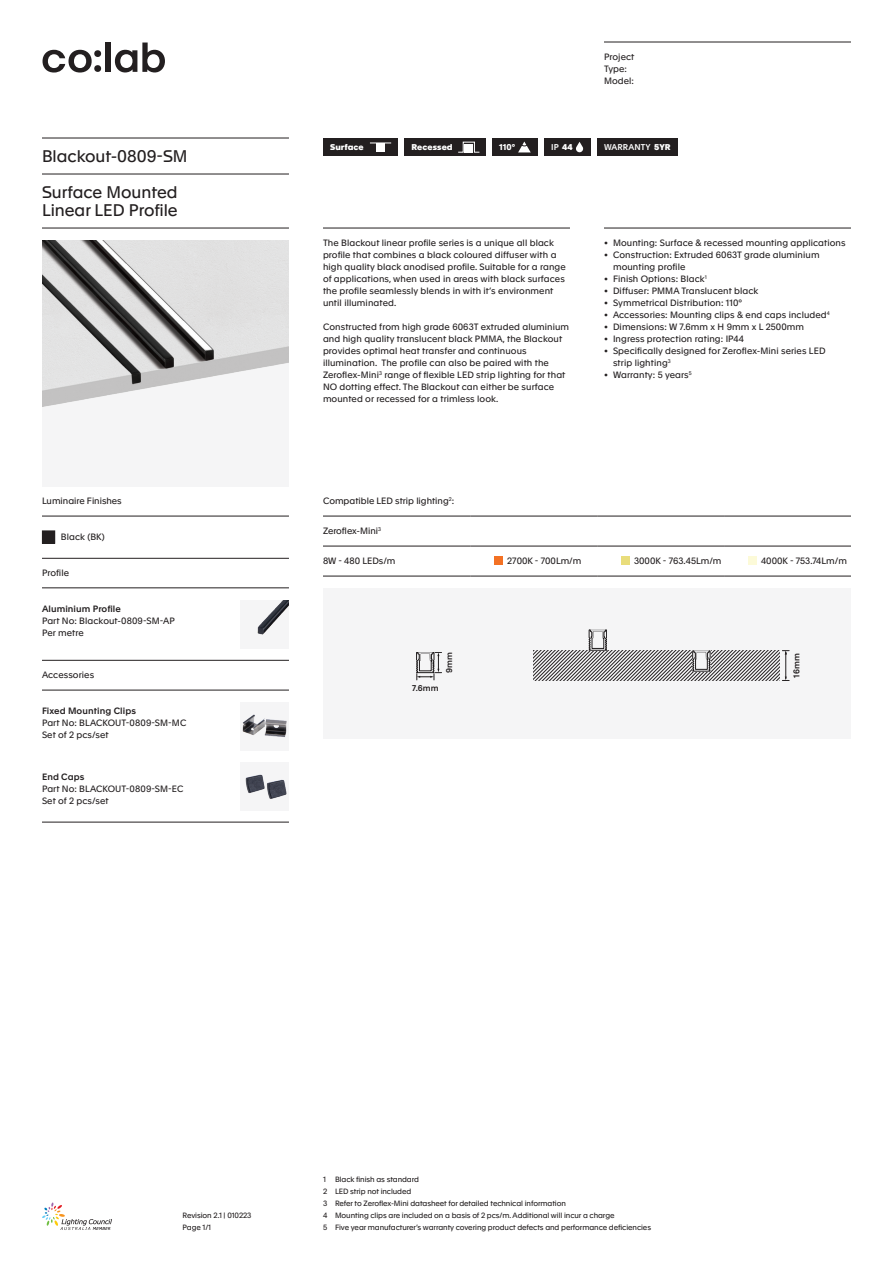
<style>
.page{position:relative;width:893px;height:1263px;background:#fff}
.page>*{position:absolute;margin:0;border:0;box-sizing:border-box;transform-origin:0 0}
.t1{font:16.5px/18px "Apax";color:#231f20}
.t2{font:9px/12px "Apax";letter-spacing:.01em;color:#231f20}
.t3{font:500 9px "Apax";letter-spacing:.01em;color:#231f20}
.t4{font:500 8.25px "Apax";letter-spacing:.005em;color:#fff}
.t5{font:8.25px "Apax Superbold";letter-spacing:.005em;color:#fff}
.t6{font:500 8.25px "Apax";letter-spacing:.005em;color:#231f20}
.t7{font:700 8.25px "Apax";color:#fff}
.t8{font:7.5px/12px "Apax";letter-spacing:-.01em;color:#231f20}
.s1{font-family:"Apax Superbold";font-weight:400}
</style>
<div class="page">
<div style="left:105px;top:43px;width:6px;height:29px;background:#231f20"></div>
<svg style="left:115px;top:43px;width:50px;height:30px"></svg>
<svg style="left:42px;top:50px;width:59px;height:23px"></svg>
<hr style="left:604px;top:42px;width:247px;height:1px;background:#231f20">
<svg style="left:42px;top:1202px;width:70px;height:28px"></svg>
<div style="left:323px;top:588px;width:528px;height:150px;background:#f5f5f6"></div>
<div style="left:42px;top:240px;width:247px;height:246px;background:#f5f5f6"></div>
<div style="left:597px;top:138px;width:81px;height:18px;background:#231f20"></div>
<div style="left:492px;top:138px;width:46px;height:18px;background:#231f20"></div>
<svg style="left:518px;top:141px;width:13px;height:11px"></svg>
<hr style="left:323px;top:228px;width:247px;height:1px;background:#231f20">
<hr style="left:604px;top:228px;width:247px;height:1px;background:#231f20">
<hr style="left:42px;top:228px;width:247px;height:1px;background:#231f20">
<hr style="left:42px;top:174px;width:247px;height:1px;background:#231f20">
<hr style="left:42px;top:138px;width:247px;height:1px;background:#231f20">
<div style="left:544px;top:138px;width:47px;height:18px;background:#231f20"></div>
<svg style="left:576px;top:142px;width:7px;height:10px"></svg>
<div style="left:405px;top:138px;width:81px;height:18px;background:#231f20"></div>
<svg style="left:458px;top:141px;width:22px;height:12px"></svg>
<div style="left:465px;top:144px;width:8px;height:9px;background:#fff"></div>
<img style="left:42px;top:240px;width:247px;height:167px">
<hr style="left:323px;top:516px;width:147px;height:1px;background:#231f20">
<hr style="left:470px;top:516px;width:127px;height:1px;background:#231f20">
<hr style="left:597px;top:516px;width:127px;height:1px;background:#231f20">
<hr style="left:724px;top:516px;width:127px;height:1px;background:#231f20">
<hr style="left:323px;top:546px;width:147px;height:1px;background:#231f20">
<hr style="left:470px;top:546px;width:127px;height:1px;background:#231f20">
<hr style="left:597px;top:546px;width:127px;height:1px;background:#231f20">
<hr style="left:724px;top:546px;width:127px;height:1px;background:#231f20">
<hr style="left:323px;top:576px;width:147px;height:1px;background:#231f20">
<hr style="left:470px;top:576px;width:127px;height:1px;background:#231f20">
<hr style="left:597px;top:576px;width:127px;height:1px;background:#231f20">
<hr style="left:724px;top:576px;width:127px;height:1px;background:#231f20">
<div style="left:494px;top:556px;width:9px;height:9px;background:#f37124"></div>
<div style="left:621px;top:556px;width:9px;height:9px;background:#e9dd7b"></div>
<div style="left:748px;top:556px;width:9px;height:9px;background:#fcfad8"></div>
<hr style="left:42px;top:558px;width:247px;height:1px;background:#231f20">
<hr style="left:42px;top:516px;width:247px;height:1px;background:#231f20">
<div style="left:42px;top:531px;width:13px;height:12px;background:#231f20"></div>
<hr style="left:42px;top:690px;width:247px;height:1px;background:#231f20">
<hr style="left:42px;top:822px;width:247px;height:1px;background:#231f20">
<hr style="left:42px;top:588px;width:247px;height:1px;background:#231f20">
<hr style="left:42px;top:660px;width:247px;height:1px;background:#231f20">
<svg style="left:589px;top:629px;width:18px;height:1px"></svg>
<svg style="left:534px;top:630px;width:255px;height:51px"></svg>
<svg style="left:416px;top:652px;width:26px;height:28px"></svg>
<img style="left:257px;top:600px;width:32px;height:35px">
<img style="left:242px;top:714px;width:45px;height:24px">
<div style="left:241px;top:762px;width:48px;height:48px;background:#f5f5f6"></div>
<img style="left:245px;top:774px;width:18px;height:19px">
<img style="left:263px;top:779px;width:24px;height:20px">
<div style="left:323px;top:138px;width:75px;height:18px;background:#231f20"></div>
<div style="left:376px;top:143px;width:9px;height:8px;background:#fff"></div>
<svg style="left:370px;top:143px;width:21px;height:1px"></svg>
<h1 class="t1" style="left:42px;top:146px;width:147px">Blackout-0809-SM</h1>
<h1 class="t1" style="left:42px;top:182px;width:137px">Surface Mounted<br>Linear LED Profile</h1>
<p class="t5" style="left:330px;top:141px;width:35px">Surface</p>
<p class="t2" style="left:604px;top:50px;width:32px">Project<br>Type:<br>Model:</p>
<p class="t7" style="left:499px;top:141px;width:18px">110º</p>
<p class="t4" style="left:604px;top:141px;width:68px">WARRANTY <span class="s1">5YR</span></p>
<p class="t5" style="left:412px;top:141px;width:43px">Recessed</p>
<p class="t4" style="left:551px;top:141px;width:23px">IP <span class="s1">44</span></p>
<p class="t2" style="left:323px;top:236px;width:244px">The Blackout linear profile series is a unique all black profile that combines a black coloured diffuser with a high quality black anodised profile. Suitable for a range of applications, when used in areas with black surfaces the profile seamlessly blends in with it’s environment until illuminated.</p>
<p class="t2" style="left:323px;top:320px;width:248px">Constructed from high grade 6063T extruded aluminium and high quality translucent black PMMA, the Blackout provides optimal heat transfer and continuous illumination. The profile can also be paired with the Zeroflex-Mini<sup>3</sup> range of flexible LED strip lighting for that NO dotting effect. The Blackout can either be surface mounted or recessed for a trimless look.</p>
<p class="t2" style="left:604px;top:236px;width:243px">• Mounting: Surface &amp; recessed mounting applications</p>
<p class="t2" style="left:613px;top:248px;width:208px;text-indent:-9px">• Construction: Extruded 6063T grade aluminium mounting profile</p>
<p class="t2" style="left:604px;top:272px;width:104px">• Finish Options: Black<sup>1</sup></p>
<p class="t2" style="left:604px;top:284px;width:156px">• Diffuser: PMMA Translucent black</p>
<p class="t2" style="left:604px;top:296px;width:140px">• Symmetrical Distribution: 110°</p>
<p class="t2" style="left:604px;top:308px;width:227px">• Accessories: Mounting clips &amp; end caps included<sup>4</sup></p>
<p class="t2" style="left:604px;top:320px;width:202px">• Dimensions: W 7.6mm x H 9mm x L 2500mm</p>
<p class="t2" style="left:604px;top:332px;width:142px">• Ingress protection rating: IP44</p>
<p class="t2" style="left:613px;top:344px;width:214px;text-indent:-9px">• Specifically designed for Zeroflex-Mini series LED strip lighting<sup>3</sup></p>
<p class="t2" style="left:604px;top:368px;width:89px">• Warranty: 5 years<sup>5</sup></p>
<p class="t2" style="left:42px;top:494px;width:81px">Luminaire Finishes</p>
<p class="t2" style="left:323px;top:494px;width:133px">Compatible LED strip lighting<sup>2</sup>:</p>
<p class="t2" style="left:61px;top:530px;width:45px">Black (BK)</p>
<p class="t2" style="left:323px;top:524px;width:60px">Zeroflex-Mini<sup>3</sup></p>
<p class="t2" style="left:323px;top:554px;width:74px">8W - 480 LEDs/m</p>
<p class="t2" style="left:507px;top:554px;width:76px">2700K - 700Lm/m</p>
<p class="t2" style="left:634px;top:554px;width:89px">3000K - 763.45Lm/m</p>
<p class="t2" style="left:761px;top:554px;width:87px">4000K - 753.74Lm/m</p>
<p class="t2" style="left:42px;top:566px;width:29px">Profile</p>
<p class="t3" style="left:42px;top:602px;width:80px">Aluminium Profile</p>
<p class="t2" style="left:42px;top:614px;width:134px">Part No: Blackout-0809-SM-AP<br>Per metre</p>
<p class="t2" style="left:42px;top:668px;width:54px">Accessories</p>
<p class="t3" style="left:42px;top:704px;width:96px">Fixed Mounting Clips</p>
<p class="t2" style="left:42px;top:716px;width:146px">Part No: BLACKOUT-0809-SM-MC<br>Set of 2 pcs/set</p>
<p class="t3" style="left:42px;top:770px;width:44px">End Caps</p>
<p class="t2" style="left:42px;top:782px;width:143px">Part No: BLACKOUT-0809-SM-EC<br>Set of 2 pcs/set</p>
<p class="t6" style="left:443px;top:673px;width:22px;rotate:-90deg">9mm</p>
<p class="t6" style="left:412px;top:682px;width:28px">7.6mm</p>
<p class="t6" style="left:791px;top:677px;width:26px;rotate:-90deg">16mm</p>
<p class="t8" style="left:183px;top:1209px;width:70px">Revision 2.1 | 010223<br>Page 1/1</p>
<p class="t8" style="left:323px;top:1173px;width:330px">1 Black finish as standard<br>2 LED strip not included<br>3 Refer to Zeroflex-Mini datasheet for detailed technical information<br>4 Mounting clips are included on a basis of 2 pcs/m. Additional will incur a charge<br>5 Five year manufacturer’s warranty covering product defects and performance deficiencies</p>
</div>
